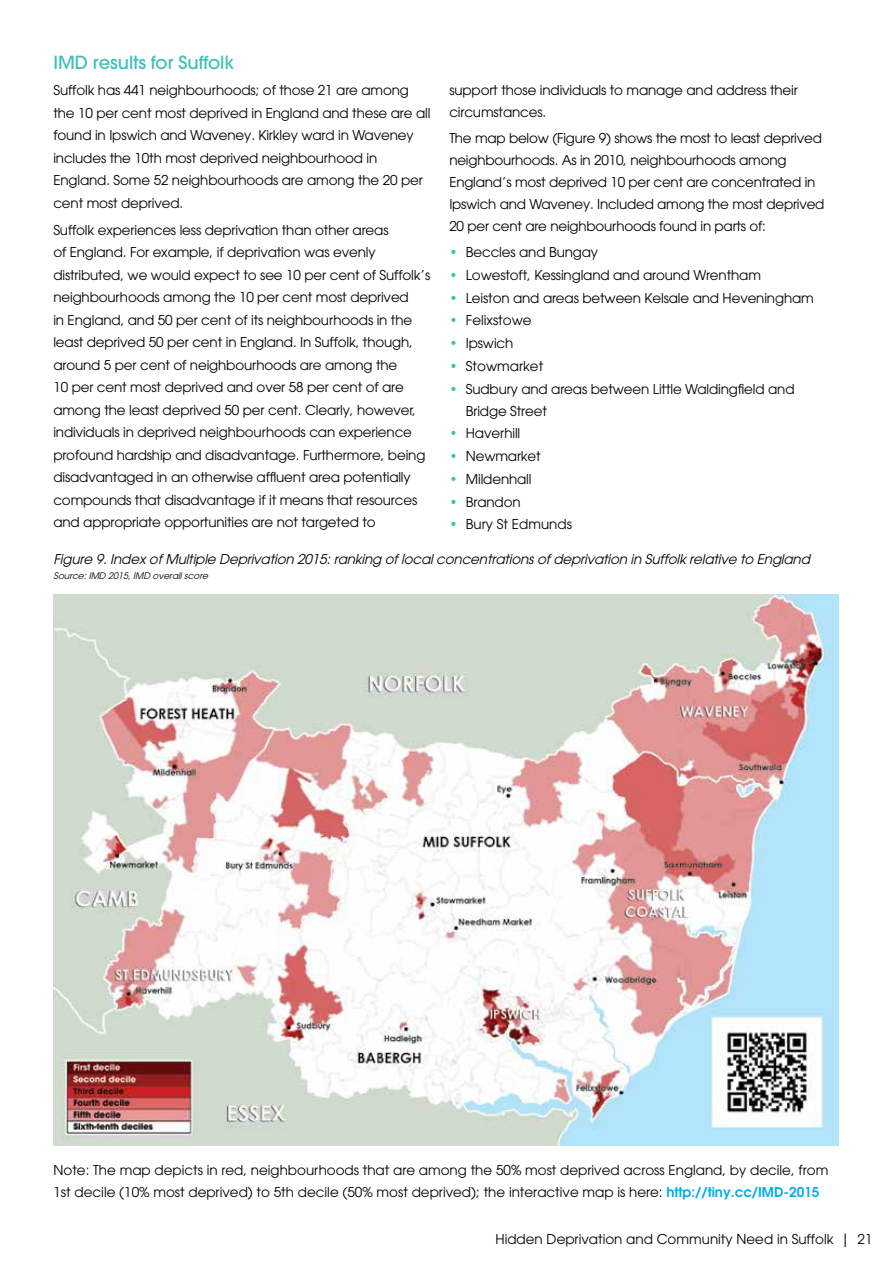
<style>
.page{position:relative;width:893px;height:1263px;background:#fff}
.page>*{position:absolute;margin:0;border:0;box-sizing:border-box;transform-origin:0 0}
.t1{font:500 18px "Avant Garde LT";color:#3dbfbb}
.t2{font:13.5px/22.5px "Avant Garde LT";letter-spacing:-.01em;color:#000}
.t3{font:italic 13.5px "Avant Garde LT";letter-spacing:-.01em;color:#000}
.t4{font:italic 9px "Avant Garde LT";color:#000}
.s1{color:#3dbfbb}
.s2{font-weight:600;color:#00aeef}
</style>
<div class="page">
<img style="left:54px;top:595px;width:785px;height:550px">
<h1 class="t1" style="left:53px;top:51px;width:182px">IMD results for Suffolk</h1>
<p class="t2" style="left:53px;top:79px;width:378px">Suffolk has 441 neighbourhoods; of those 21 are among the 10 per cent most deprived in England and these are all found in Ipswich and Waveney. Kirkley ward in Waveney includes the 10th most deprived neighbourhood in England. Some 52 neighbourhoods are among the 20 per cent most deprived.</p>
<p class="t2" style="left:53px;top:218px;width:378px">Suffolk experiences less deprivation than other areas<br>of England. For example, if deprivation was evenly distributed, we would expect to see 10 per cent of Suffolk’s neighbourhoods among the 10 per cent most deprived<br>in England, and 50 per cent of its neighbourhoods in the least deprived 50 per cent in England. In Suffolk, though, around 5 per cent of neighbourhoods are among the<br>10 per cent most deprived and over 58 per cent of are among the least deprived 50 per cent. Clearly, however, individuals in deprived neighbourhoods can experience profound hardship and disadvantage. Furthermore, being disadvantaged in an otherwise affluent area potentially compounds that disadvantage if it means that resources and appropriate opportunities are not targeted to</p>
<p class="t2" style="left:449px;top:79px;width:350px;line-height:21.9px">support those individuals to manage and address their circumstances.</p>
<p class="t2" style="left:449px;top:128px;width:377px;line-height:21.9px">The map below (Figure 9) shows the most to least deprived neighbourhoods. As in 2010, neighbourhoods among England’s most deprived 10 per cent are concentrated in Ipswich and Waveney. Included among the most deprived 20 per cent are neighbourhoods found in parts of:</p>
<p class="t2" style="left:449px;top:241px;width:150px"><span class="s1">•</span> Beccles and Bungay</p>
<p class="t2" style="left:449px;top:264px;width:313px"><span class="s1">•</span> Lowestoft, Kessingland and around Wrentham</p>
<p class="t2" style="left:449px;top:286px;width:366px"><span class="s1">•</span> Leiston and areas between Kelsale and Heveningham</p>
<p class="t2" style="left:449px;top:309px;width:84px"><span class="s1">•</span> Felixstowe</p>
<p class="t2" style="left:449px;top:332px;width:66px"><span class="s1">•</span> Ipswich</p>
<p class="t2" style="left:449px;top:355px;width:95px"><span class="s1">•</span> Stowmarket</p>
<p class="t2" style="left:466px;top:378px;width:330px;line-height:21.9px;text-indent:-16px"><span class="s1">•</span> Sudbury and areas between Little Waldingfield and<br>Bridge Street</p>
<p class="t2" style="left:449px;top:422px;width:72px"><span class="s1">•</span> Haverhill</p>
<p class="t2" style="left:449px;top:445px;width:93px"><span class="s1">•</span> Newmarket</p>
<p class="t2" style="left:449px;top:468px;width:84px"><span class="s1">•</span> Mildenhall</p>
<p class="t2" style="left:449px;top:490px;width:73px"><span class="s1">•</span> Brandon</p>
<p class="t2" style="left:449px;top:513px;width:124px"><span class="s1">•</span> Bury St Edmunds</p>
<p class="t3" style="left:54px;top:551px;width:758px">Figure 9. Index of Multiple Deprivation 2015: ranking of local concentrations of deprivation in Suffolk relative to England</p>
<p class="t4" style="left:54px;top:570px;width:156px">Source: IMD 2015, IMD overall score</p>
<p class="t2" style="left:54px;top:1159px;width:776px">Note: The map depicts in red, neighbourhoods that are among the 50% most deprived across England, by decile, from<br>1st decile (10% most deprived) to 5th decile (50% most deprived); the interactive map is here: <span class="s2">http://tiny.cc/IMD-2015</span></p>
<p class="t2" style="left:495px;top:1228px;width:378px">Hidden Deprivation and Community Need in Suffolk | 21</p>
</div>
